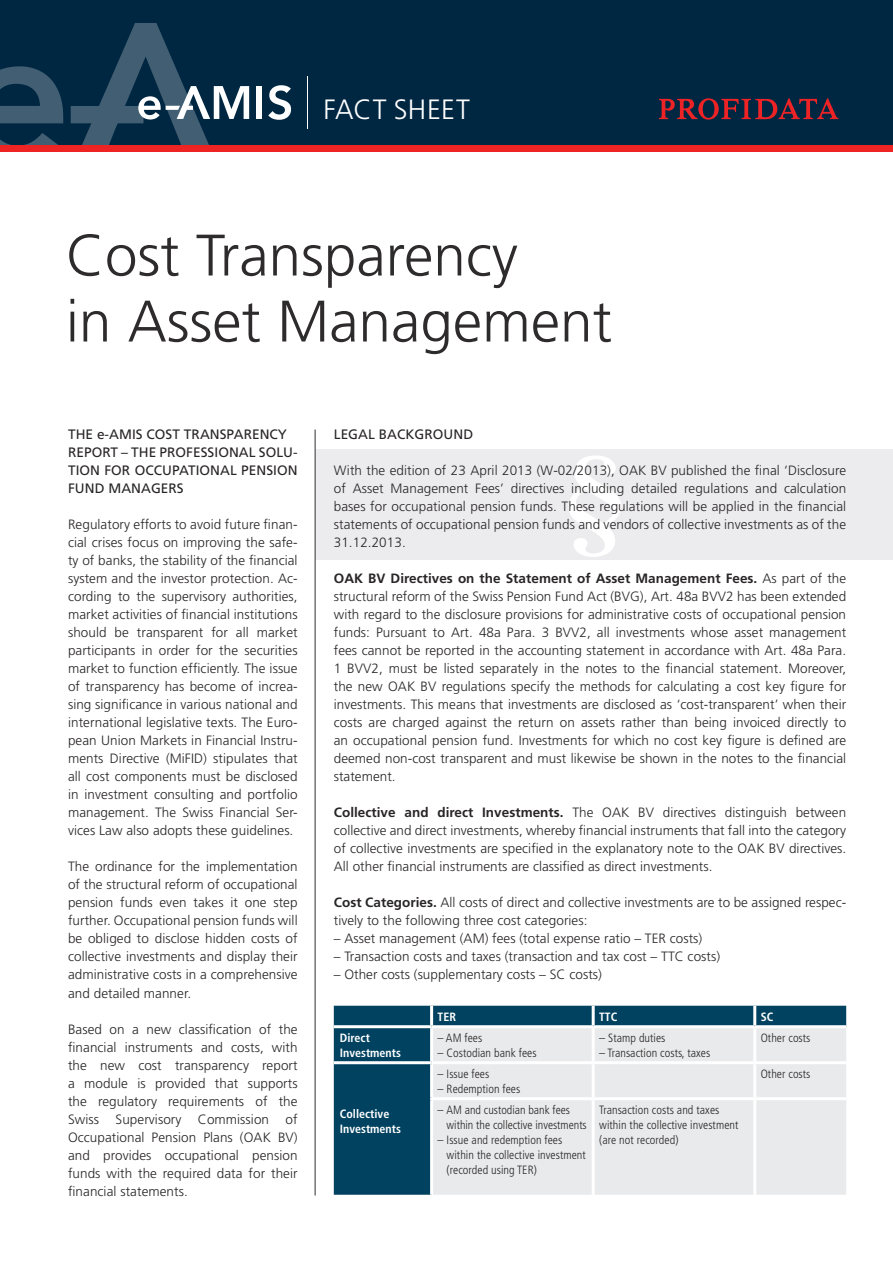
<style>
.page{position:relative;width:893px;height:1263px;background:#fff}
.page>*{position:absolute;margin:0;border:0;box-sizing:border-box;transform-origin:0 0}
.Titel{font:300 58.5px/66px "Frutiger";color:#2e2b2c}
.t1{font:300 27.9px "Frutiger";letter-spacing:.015em;color:#fff}
.Rubrik-Titel{font:13.65px/18px "Frutiger";letter-spacing:.005em;color:#282526;text-align:justify}
.Text_Normal{font:300 13.5px/18px "Frutiger";letter-spacing:.005em;color:#282526;text-align:justify}
.Tabelle{font:300 condensed 12px/15px "Frutiger";letter-spacing:.005em;color:#282526}
.t2{font:700 condensed 12px "Frutiger";color:#fff}
.s1{font-weight:700}
</style>
<div class="page">
<div style="left:0;top:0;width:893px;height:149px;background:#002742"></div>
<svg style="left:0;top:66px;width:63px;height:80px"></svg>
<div style="left:0;top:146px;width:893px;height:6px;background:#ee2324"></div>
<svg style="left:659px;top:98px;width:179px;height:22px"></svg>
<hr style="left:307px;top:76px;width:1px;height:53px;background:#fff">
<svg style="left:71px;top:23px;width:178px;height:123px"></svg>
<div style="left:256px;top:86px;width:6px;height:33px;background:#fff"></div>
<svg style="left:268px;top:85px;width:23px;height:35px"></svg>
<div style="left:315px;top:449px;width:578px;height:111px;background:#ececee"></div>
<svg style="left:568px;top:456px;width:53px;height:101px"></svg>
<hr style="left:315px;top:429px;width:1px;height:766px;background:#312f30">
<div style="left:334px;top:1006px;width:512px;height:189px;background:#004260"></div>
<div style="left:433px;top:1028px;width:413px;height:167px;background:#e9eaeb"></div>
<hr style="left:430px;top:1006px;width:3px;height:19px;background:#fff">
<hr style="left:753px;top:1006px;width:3px;height:19px;background:#fff">
<hr style="left:430px;top:1028px;width:3px;height:33px;background:#fff">
<hr style="left:753px;top:1028px;width:3px;height:33px;background:#fff">
<hr style="left:430px;top:1064px;width:3px;height:33px;background:#fff">
<hr style="left:753px;top:1064px;width:3px;height:33px;background:#fff">
<hr style="left:430px;top:1100px;width:3px;height:95px;background:#fff">
<hr style="left:753px;top:1100px;width:3px;height:95px;background:#fff">
<hr style="left:592px;top:1006px;width:3px;height:19px;background:#fff">
<hr style="left:592px;top:1028px;width:3px;height:33px;background:#fff">
<hr style="left:592px;top:1064px;width:3px;height:33px;background:#fff">
<hr style="left:592px;top:1100px;width:3px;height:95px;background:#fff">
<hr style="left:334px;top:1061px;width:98px;height:3px;background:#fff">
<hr style="left:432px;top:1061px;width:161px;height:3px;background:#fff">
<hr style="left:593px;top:1061px;width:162px;height:3px;background:#fff">
<hr style="left:755px;top:1061px;width:91px;height:3px;background:#fff">
<hr style="left:334px;top:1025px;width:98px;height:3px;background:#fff">
<hr style="left:432px;top:1025px;width:161px;height:3px;background:#fff">
<hr style="left:593px;top:1025px;width:162px;height:3px;background:#fff">
<hr style="left:755px;top:1025px;width:91px;height:3px;background:#fff">
<hr style="left:430px;top:1097px;width:163px;height:3px;background:#fff">
<hr style="left:593px;top:1097px;width:162px;height:3px;background:#fff">
<hr style="left:755px;top:1097px;width:91px;height:3px;background:#fff">
<h2 class="t1" style="left:323px;top:94px;width:148px">FACT SHEET</h2>
<p class="Titel" style="left:66px;top:222px;width:548px">Cost Transparency<br>in Asset Management</p>
<p class="Rubrik-Titel" style="left:68px;top:426px;width:221px">THE e-AMIS COST TRANSPARENCY</p>
<p class="Rubrik-Titel" style="left:68px;top:444px;width:231px">REPORT – THE PROFESSIONAL SOLU-TION FOR OCCUPATIONAL PENSION FUND MANAGERS</p>
<p class="Text_Normal" style="left:68px;top:516px;width:231px">Regulatory efforts to avoid future finan&shy;cial crises focus on improving the safe&shy;ty of banks, the stability of the financial system and the investor protection. Ac&shy;cording to the supervisory authorities, market activities of financial institutions should be transparent for all market participants in order for the securities market to function efficiently. The issue of transparency has become of increa&shy;sing significance in various national and international legislative texts. The Euro&shy;pean Union Markets in Financial Instru&shy;ments Directive (MiFID) stipulates that all cost components must be disclosed in investment consulting and portfolio management. The Swiss Financial Ser&shy;vices Law also adopts these guidelines.</p>
<p class="Text_Normal" style="left:68px;top:858px;width:231px">The ordinance for the implementation of the structural reform of occupational pension funds even takes it one step further. Occupational pension funds will be obliged to disclose hidden costs of collective investments and display their administrative costs in a comprehensive and detailed manner.</p>
<p class="Text_Normal" style="left:68px;top:1020px;width:231px">Based on a new classification of the financial instruments and costs, with the new cost transparency report a module is provided that supports the regulatory requirements of the Swiss Supervisory Commission of Occupational Pension Plans (OAK BV) and provides occupational pension funds with the required data for their financial statements.</p>
<p class="Rubrik-Titel" style="left:334px;top:426px;width:141px">LEGAL BACKGROUND</p>
<p class="Text_Normal" style="left:334px;top:462px;width:514px">With the edition of 23 April 2013 (W-02/2013), OAK BV published the final ‘Disclosure of Asset Management Fees’ directives including detailed regulations and calculation bases for occupational pension funds. These regulations will be applied in the financial statements of occupational pension funds and vendors of collective investments as of the 31.12.2013.</p>
<p class="Text_Normal" style="left:334px;top:570px;width:514px"><span class="s1">OAK BV Directives on the Statement of Asset Management Fees.</span> As part of the structural reform of the Swiss Pension Fund Act (BVG), Art. 48a BVV2 has been extended with regard to the disclosure provisions for administrative costs of occupational pension funds: Pursuant to Art. 48a Para. 3 BVV2, all investments whose asset management fees cannot be reported in the accounting statement in accordance with Art. 48a Para.<br>1 BVV2, must be listed separately in the notes to the financial statement. Moreover, the new OAK BV regulations specify the methods for calculating a cost key figure for investments. This means that investments are disclosed as ‘cost-transparent’ when their costs are charged against the return on assets rather than being invoiced directly to an occupational pension fund. Investments for which no cost key figure is defined are deemed non-cost transparent and must likewise be shown in the notes to the financial statement.</p>
<p class="Text_Normal" style="left:334px;top:804px;width:514px"><span class="s1">Collective and direct Investments.</span> The OAK BV directives distinguish between collective and direct investments, whereby financial instruments that fall into the category of collective investments are specified in the explanatory note to the OAK BV directives.<br>All other financial instruments are classified as direct investments.</p>
<p class="Text_Normal" style="left:334px;top:894px;width:514px"><span class="s1">Cost Categories.</span> All costs of direct and collective investments are to be assigned respec&shy;tively to the following three cost categories:</p>
<p class="Text_Normal" style="left:334px;top:930px;width:370px">– Asset management (AM) fees (total expense ratio – TER costs)</p>
<p class="Text_Normal" style="left:334px;top:948px;width:388px">– Transaction costs and taxes (transaction and tax cost – TTC costs)</p>
<p class="Text_Normal" style="left:334px;top:966px;width:270px">– Other costs (supplementary costs – SC costs)</p>
<p class="t2" style="left:438px;top:1009px;width:20px">TER</p>
<p class="t2" style="left:599px;top:1009px;width:20px">TTC</p>
<p class="t2" style="left:761px;top:1009px;width:14px">SC</p>
<p class="t2" style="left:340px;top:1030px;width:32px">Direct</p>
<p class="t2" style="left:340px;top:1045px;width:63px">Investments</p>
<p class="Tabelle" style="left:438px;top:1030px;width:46px">– AM fees</p>
<p class="Tabelle" style="left:438px;top:1045px;width:100px">– Costodian bank fees</p>
<p class="Tabelle" style="left:599px;top:1030px;width:68px">– Stamp duties</p>
<p class="Tabelle" style="left:599px;top:1045px;width:113px">– Transaction costs, taxes</p>
<p class="Tabelle" style="left:761px;top:1030px;width:51px">Other costs</p>
<p class="t2" style="left:340px;top:1107px;width:51px">Collective</p>
<p class="t2" style="left:340px;top:1122px;width:63px">Investments</p>
<p class="Tabelle" style="left:438px;top:1066px;width:53px">– Issue fees</p>
<p class="Tabelle" style="left:438px;top:1081px;width:84px">– Redemption fees</p>
<p class="Tabelle" style="left:447px;top:1102px;width:142px;text-indent:-9px">– AM and custodian bank fees within the collective investments</p>
<p class="Tabelle" style="left:447px;top:1132px;width:141px;text-indent:-9px">– Issue and redemption fees within the collective investment (recorded using TER)</p>
<p class="Tabelle" style="left:599px;top:1102px;width:141px">Transaction costs and taxes within the collective investment (are not recorded)</p>
<p class="Tabelle" style="left:761px;top:1066px;width:51px">Other costs</p>
</div>
